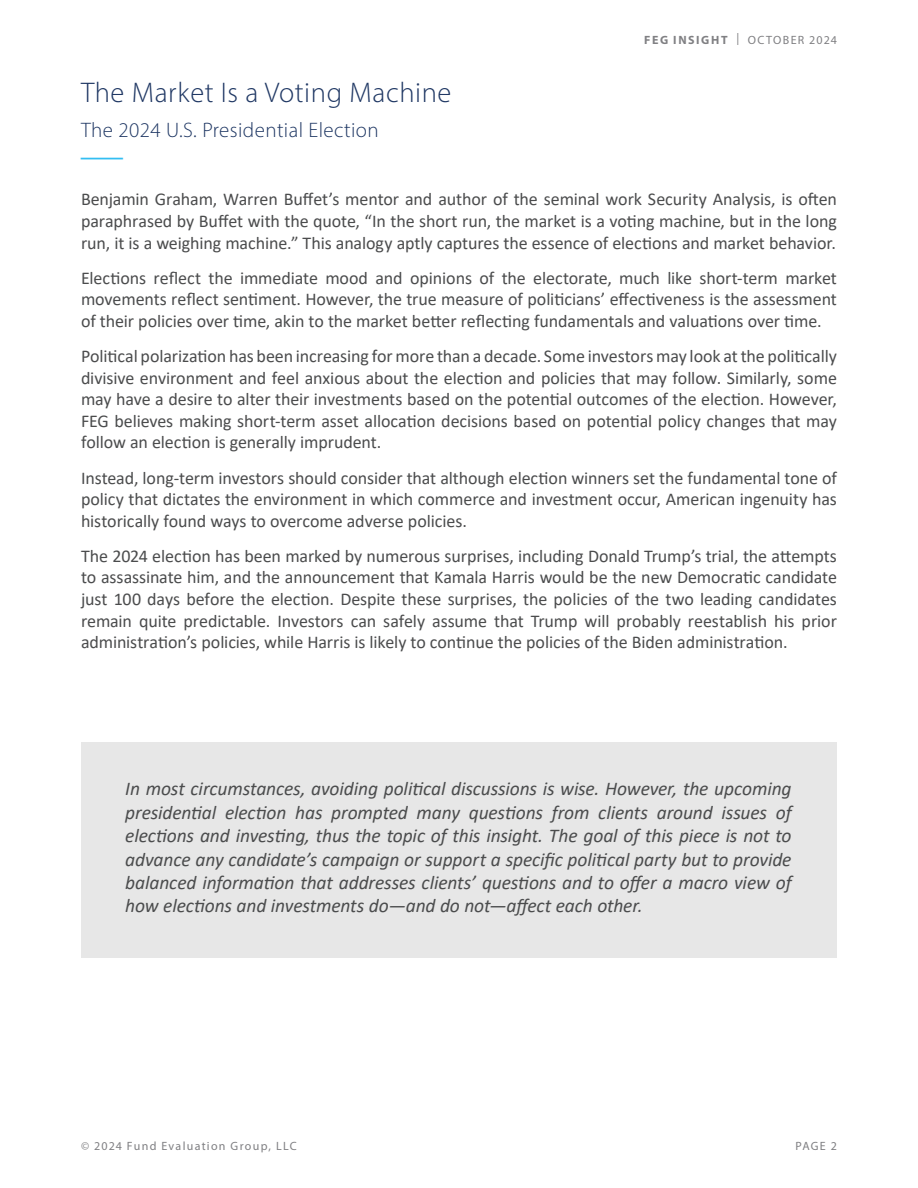
<style>
.page{position:relative;width:918px;height:1188px;background:#fff}
.page>*{position:absolute;margin:0;border:0;box-sizing:border-box;transform-origin:0 0}
.H1_number{font:300 45px "Myriad Pro";color:#33bef2}
.Inside_Headings{font:300 28.5px "Myriad Pro";letter-spacing:.02em;color:#203864}
.Inside_Headings-2{font:300 21px "Myriad Pro";letter-spacing:.02em;color:#203864}
.Quotes{font:italic 19.5px/23.4px "Calibri";letter-spacing:-.01em;color:#4b4c4d;text-align:justify}
.Paragraphs{font:18px/21.6px "Calibri";letter-spacing:-.005em;color:#4b4c4d;text-align:justify}
.t1{font:12px "Myriad Pro";letter-spacing:.105em;color:#808083}
.s1{font-weight:700}
</style>
<div class="page">
<div style="left:81px;top:742px;width:756px;height:216px;background:#e7e7e7"></div>
<p class="Inside_Headings" style="left:81px;top:76px;width:372px">The Market Is a Voting Machine</p>
<p class="Inside_Headings-2" style="left:81px;top:117px;width:299px">The 2024 U.S. Presidential Election</p>
<p class="H1_number" style="left:80px;top:128px;width:46px">—</p>
<p class="t1" style="left:644px;top:32px;width:194px"><span class="s1">FEG INSIGHT</span> | OCTOBER 2024</p>
<p class="Paragraphs" style="left:81px;top:188px;width:758px">Benjamin Graham, Warren Buffet’s mentor and author of the seminal work Security Analysis, is often paraphrased by Buffet with the quote, “In the short run, the market is a voting machine, but in the long run, it is a weighing machine.” This analogy aptly captures the essence of elections and market behavior.</p>
<p class="Paragraphs" style="left:81px;top:266px;width:758px">Elections reflect the immediate mood and opinions of the electorate, much like short-term market movements reflect sentiment. However, the true measure of politicians’ effectiveness is the assessment of their policies over time, akin to the market better reflecting fundamentals and valuations over time.</p>
<p class="Paragraphs" style="left:81px;top:345px;width:758px">Political polarization has been increasing for more than a decade. Some investors may look at the politically divisive environment and feel anxious about the election and policies that may follow. Similarly, some may have a desire to alter their investments based on the potential outcomes of the election. However, FEG believes making short-term asset allocation decisions based on potential policy changes that may follow an election is generally imprudent.</p>
<p class="Paragraphs" style="left:81px;top:466px;width:758px">Instead, long-term investors should consider that although election winners set the fundamental tone of policy that dictates the environment in which commerce and investment occur, American ingenuity has historically found ways to overcome adverse policies.</p>
<p class="Paragraphs" style="left:81px;top:545px;width:758px">The 2024 election has been marked by numerous surprises, including Donald Trump’s trial, the attempts to assassinate him, and the announcement that Kamala Harris would be the new Democratic candidate just 100 days before the election. Despite these surprises, the policies of the two leading candidates remain quite predictable. Investors can safely assume that Trump will probably reestablish his prior administration’s policies, while Harris is likely to continue the policies of the Biden administration.</p>
<p class="Quotes" style="left:125px;top:776px;width:668px">In most circumstances, avoiding political discussions is wise. However, the upcoming presidential election has prompted many questions from clients around issues of elections and investing, thus the topic of this insight. The goal of this piece is not to advance any candidate’s campaign or support a specific political party but to provide balanced information that addresses clients’ questions and to offer a macro view of how elections and investments do—and do not—affect each other.</p>
<p class="t1" style="left:81px;top:1139px;width:217px">© 2024 Fund Evaluation Group, LLC</p>
<p class="t1" style="left:796px;top:1139px;width:43px">PAGE 2</p>
</div>
